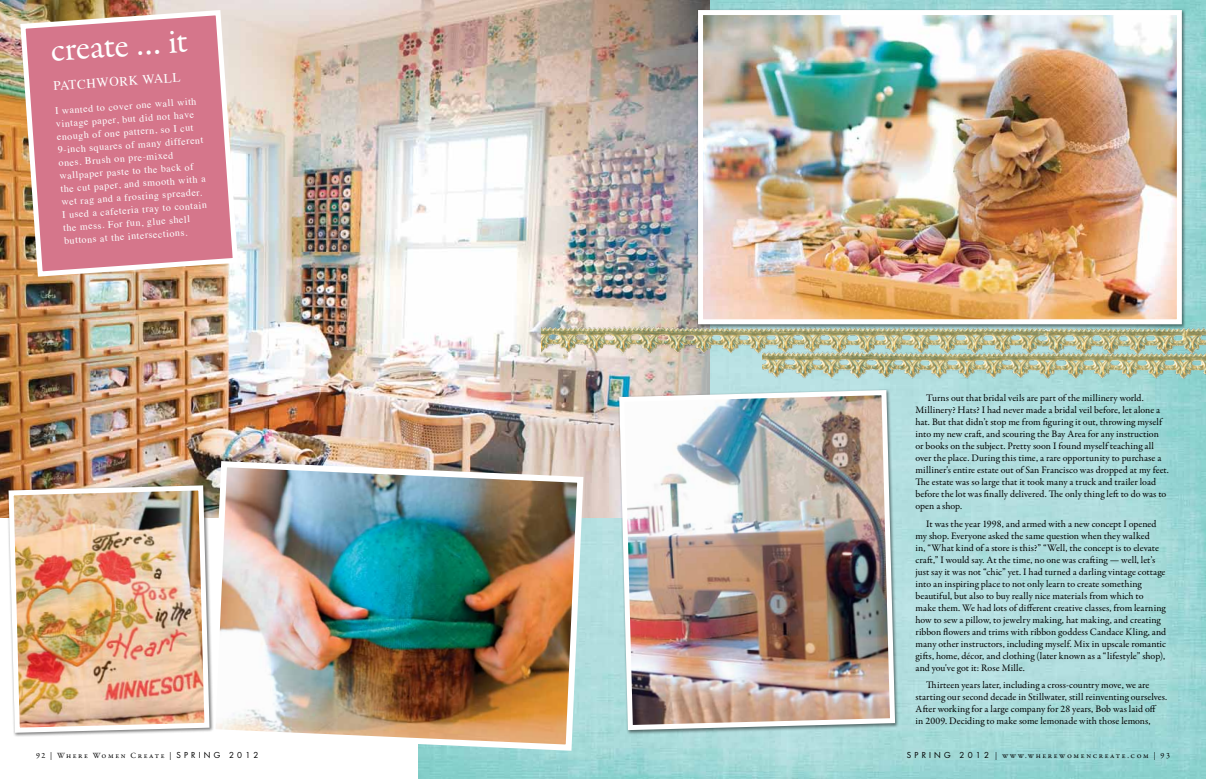
<style>
.page{position:relative;width:1206px;height:779px;background:#fff}
.page>*{position:absolute;margin:0;border:0;box-sizing:border-box;transform-origin:0 0}
.t1{font:36px "Garamond Premr Pro";color:#fff}
.t2{font:13px "Times";color:#fff}
.t3{font:10px "Garamond Premr Pro";letter-spacing:.005em;color:#000}
.t4{font:10px/13px "Times";color:#fff}
.t5{font:8px "Garamond Premr Pro";letter-spacing:.2em;color:#000}
.s1{font-family:"Futura"}
</style>
<div class="page">
<img style="left:0;top:0;width:710px;height:517px">
<svg style="left:18px;top:7px;width:223px;height:272px;background:#d68993"></svg>
<img style="left:541px;top:315px;width:665px;height:46px">
<img style="left:763px;top:340px;width:443px;height:46px">
<div style="left:696px;top:8px;width:490px;height:321px;background:#000;opacity:.5"></div>
<img style="left:704px;top:16px;width:472px;height:302px">
<div style="left:698px;top:10px;width:484px;height:314px;border:5px solid #fff"></div>
<img style="left:206px;top:458px;width:381px;height:295px">
<img style="left:6px;top:483px;width:206px;height:252px">
<img style="left:617px;top:387px;width:281px;height:345px">
<h1 class="t1" style="left:49px;top:28px;width:147px;rotate:-4deg">create … it</h1>
<h2 class="t2" style="left:53px;top:74px;width:129px;rotate:-4deg">PATCHWORK WALL</h2>
<p class="t4" style="left:55px;top:104px;width:147px;rotate:-4deg">I wanted to cover one wall with vintage paper, but did not have enough of one pattern, so I cut<br>9-inch squares of many different ones. Brush on pre-mixed wallpaper paste to the back of the cut paper, and smooth with a wet rag and a frosting spreader.<br>I used a cafeteria tray to contain the mess. For fun, glue shell buttons at the intersections.</p>
<p class="t5" style="left:36px;top:750px;width:224px">92 | Where Women Create | <span class="s1">S P R I N G</span> <span class="s1">2 0 1 2</span></p>
<p class="t3" style="left:926px;top:391px;width:219px">Turns out that bridal veils are part of the millinery world.</p>
<p class="t3" style="left:915px;top:403px;width:246px">Millinery? Hats? I had never made a bridal veil before, let alone a</p>
<p class="t3" style="left:915px;top:415px;width:249px">hat. But that didn’t stop me from figuring it out, throwing myself</p>
<p class="t3" style="left:915px;top:427px;width:245px">into my new craf, and scouring the Bay Area for any instruction</p>
<p class="t3" style="left:915px;top:439px;width:240px">or books on the subject. Pretty soon I found myself teaching all</p>
<p class="t3" style="left:915px;top:451px;width:248px">over the place. During this time, a rare opportunity to purchase a</p>
<p class="t3" style="left:915px;top:463px;width:255px">milliner's entire estate out of San Francisco was dropped at my feet.</p>
<p class="t3" style="left:915px;top:475px;width:242px">Te estate was so large that it took many a truck and trailer load</p>
<p class="t3" style="left:915px;top:487px;width:252px">before the lot was finally delivered. Te only thing lef to do was to</p>
<p class="t3" style="left:915px;top:499px;width:48px">open a shop.</p>
<p class="t3" style="left:926px;top:517px;width:232px">It was the year 1998, and armed with a new concept I opened</p>
<p class="t3" style="left:915px;top:529px;width:236px">my shop. Everyone asked the same question when they walked</p>
<p class="t3" style="left:915px;top:541px;width:245px">in, “What kind of a store is this?” “Well, the concept is to elevate</p>
<p class="t3" style="left:915px;top:553px;width:241px">craf,” I would say. At the time, no one was crafing — well, let’s</p>
<p class="t3" style="left:915px;top:565px;width:252px">just say it was not “chic” yet. I had turned a darling vintage cottage</p>
<p class="t3" style="left:915px;top:577px;width:228px">into an inspiring place to not only learn to create something</p>
<p class="t3" style="left:915px;top:589px;width:230px">beautiful, but also to buy really nice materials from which to</p>
<p class="t3" style="left:915px;top:601px;width:252px">make them. We had lots of diferent creative classes, from learning</p>
<p class="t3" style="left:915px;top:613px;width:247px">how to sew a pillow, to jewelry making, hat making, and creating</p>
<p class="t3" style="left:915px;top:625px;width:252px">ribbon flowers and trims with ribbon goddess Candace Kling, and</p>
<p class="t3" style="left:915px;top:637px;width:252px">many other instructors, including myself. Mix in upscale romantic</p>
<p class="t3" style="left:915px;top:649px;width:251px">gifs, home, décor, and clothing (later known as a “lifestyle” shop),</p>
<p class="t3" style="left:915px;top:661px;width:111px">and you've got it: Rose Mille.</p>
<p class="t3" style="left:926px;top:679px;width:225px">Tirteen years later, including a cross-country move, we are</p>
<p class="t3" style="left:915px;top:691px;width:253px">starting our second decade in Stillwater, still reinventing ourselves.</p>
<p class="t3" style="left:915px;top:703px;width:242px">Afer working for a large company for 28 years, Bob was laid of</p>
<p class="t3" style="left:915px;top:715px;width:237px">in 2009. Deciding to make some lemonade with those lemons,</p>
<p class="t5" style="left:907px;top:750px;width:265px"><span class="s1">S P R I N G</span> <span class="s1">2 0 1 2</span> | www.wherewomencreate.com | 93</p>
</div>
